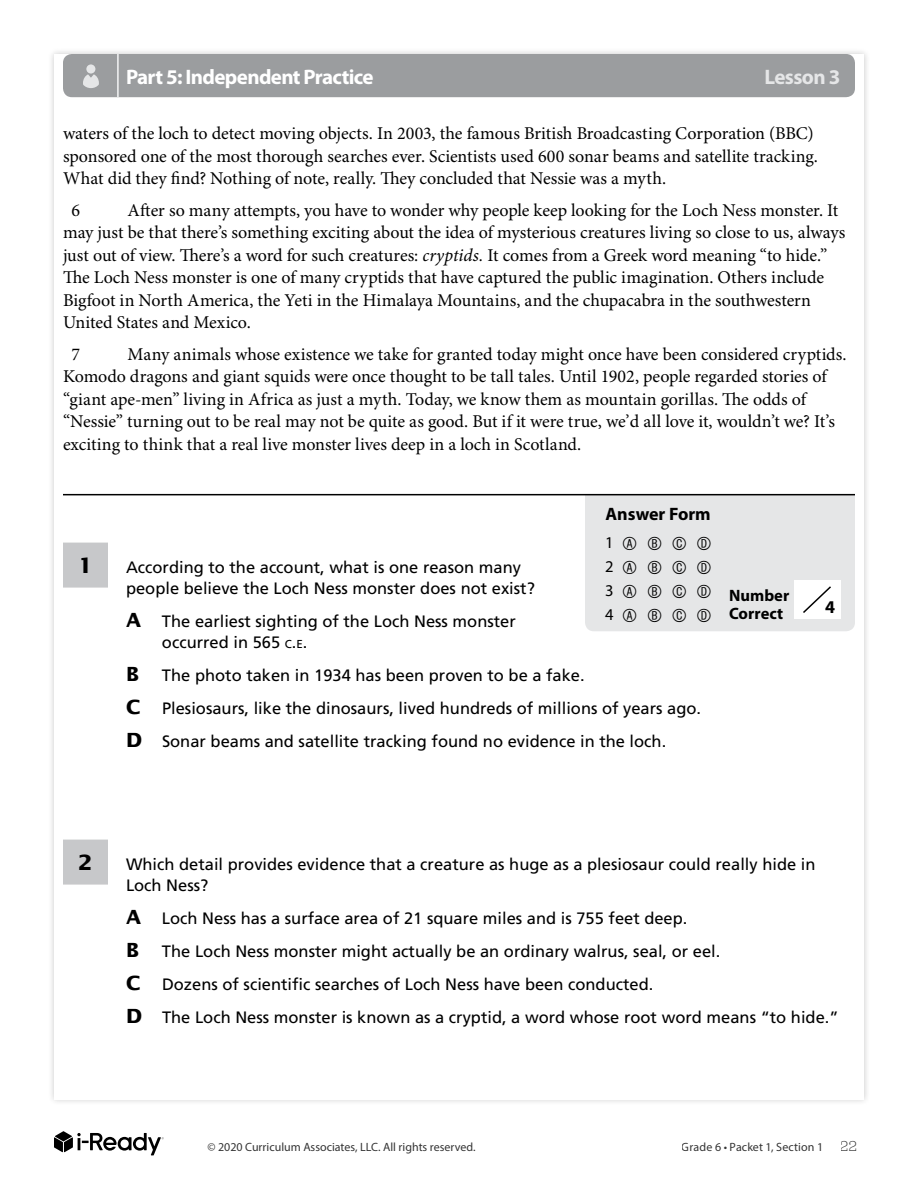
<style>
.page{position:relative;width:918px;height:1188px;background:#fff}
.page>*{position:absolute;margin:0;border:0;box-sizing:border-box;transform-origin:0 0}
.t1{font:700 21px "Myriad Pro";letter-spacing:-.03em;color:#fff}
.t2{font:700 21px "Myriad Pro";letter-spacing:-.03em;color:#e5e6e7}
.t3{font:700 21px "Lucida Sans Std";color:#000}
.t4{font:18px/22.5px "Minion Pro";letter-spacing:-.005em;color:#000}
.t5{font:18px/24px "Circle Frame";color:#000;text-align:justify}
.t6{font:700 18px "Myriad Pro";color:#000}
.t7{font:16.5px/33px "Frutiger LT Std";color:#000}
.t8{font:700 16.5px/18px "Myriad Pro";letter-spacing:.005em;color:#000}
.t9{font:12px "Myriad Pro";color:#000}
.s1{font-style:italic}
.s2{font-family:"Myriad Pro";font-size:16.5px}
.s3{font-family:"Lucida Sans Std";font-weight:700;font-size:19.5px}
.s4{font-size:11.55px}
.s5{font-style:inherit}
.s6{font-family:"Jubilat";font-weight:300;font-size:15px}
</style>
<div class="page">
<svg style="left:54px;top:1131px;width:110px;height:24px"></svg>
<div style="left:48px;top:48px;width:823px;height:1058px;background:#f3f3f3"></div>
<div style="left:54px;top:54px;width:810px;height:1046px;background:#fff"></div>
<div style="left:63px;top:54px;width:792px;height:43px;background:#9b9d9f;border-radius:9px"></div>
<div style="left:86px;top:64px;width:9px;height:10px;background:#e5e6e7;border-radius:50%"></div>
<svg style="left:83px;top:74px;width:16px;height:14px"></svg>
<hr style="left:117px;top:54px;width:1px;height:44px;background:#e5e6e7">
<div style="left:63px;top:543px;width:45px;height:45px;background:#c7c8ca"></div>
<div style="left:63px;top:840px;width:45px;height:45px;background:#c7c8ca"></div>
<div style="left:585px;top:495px;width:270px;height:22px;background:#e5e6e7"></div>
<div style="left:585px;top:496px;width:270px;height:135px;background:#e5e6e7;border-radius:9px"></div>
<div style="left:794px;top:581px;width:47px;height:38px;background:#fff"></div>
<svg style="left:803px;top:586px;width:28px;height:27px"></svg>
<hr style="left:63px;top:494px;width:792px;height:1px;background:#000">
<p class="t1" style="left:126px;top:65px;width:249px">Part 5: Independent Practice</p>
<p class="t2" style="left:765px;top:65px;width:77px">Lesson 3</p>
<p class="t4" style="left:63px;top:123px;width:756px">waters of the loch to detect moving objects. In 2003, the famous British Broadcasting Corporation (BBC) sponsored one of the most thorough searches ever. Scientists used 600 sonar beams and satellite tracking.<br>What did they find? Nothing of note, really. They concluded that Nessie was a myth.</p>
<p class="t4" style="left:72px;top:199px;width:10px">6</p>
<p class="t4" style="left:63px;top:199px;width:784px;text-indent:64px">After so many attempts, you have to wonder why people keep looking for the Loch Ness monster. It may just be that there’s something exciting about the idea of mysterious creatures living so close to us, always just out of view. There’s a word for such creatures: <span class="s1">cryptids.</span> It comes from a Greek word meaning “to hide.” The Loch Ness monster is one of many cryptids that have captured the public imagination. Others include Bigfoot in North America, the Yeti in the Himalaya Mountains, and the chupacabra in the southwestern United States and Mexico.</p>
<p class="t4" style="left:72px;top:343px;width:10px">7</p>
<p class="t4" style="left:63px;top:343px;width:785px;text-indent:64px">Many animals whose existence we take for granted today might once have been considered cryptids.<br>Komodo dragons and giant squids were once thought to be tall tales. Until 1902, people regarded stories of “giant ape-men” living in Africa as just a myth. Today, we know them as mountain gorillas. The odds of “Nessie” turning out to be real may not be quite as good. But if it were true, we’d all love it, wouldn’t we? It’s exciting to think that a real live monster lives deep in a loch in Scotland.</p>
<p class="t6" style="left:605px;top:503px;width:107px">Answer Form</p>
<p class="t5" style="left:605px;top:532px;width:108px"><span class="s2">1</span> A B C D <span class="s2">2</span> A B C D <span class="s2">3</span> A B C D <span class="s2">4</span> A B C D</p>
<p class="t3" style="left:78px;top:553px;width:16px">1</p>
<p class="t7" style="left:126px;top:556px;width:410px;line-height:21px">According to the account, what is one reason many people believe the Loch Ness monster does not exist?</p>
<p class="t7" style="left:162px;top:610px;width:355px;line-height:21px;text-indent:-36px"><span class="s3">A</span> The earliest sighting of the Loch Ness monster occurred in 565 <span class="s4">c</span><span class="s5">.</span><span class="s4">e</span>.</p>
<p class="t7" style="left:126px;top:658px;width:577px"><span class="s3">B</span> The photo taken in 1934 has been proven to be a fake.<br><span class="s3">C</span> Plesiosaurs, like the dinosaurs, lived hundreds of millions of years ago.<br><span class="s3">D</span> Sonar beams and satellite tracking found no evidence in the loch.</p>
<p class="t8" style="left:729px;top:587px;width:62px">Number<br>Correct</p>
<p class="t6" style="left:825px;top:596px;width:11px">4</p>
<p class="t3" style="left:78px;top:850px;width:16px">2</p>
<p class="t7" style="left:126px;top:853px;width:691px;line-height:21px">Which detail provides evidence that a creature as huge as a plesiosaur could really hide in<br>Loch Ness?</p>
<p class="t7" style="left:126px;top:901px;width:714px"><span class="s3">A</span> Loch Ness has a surface area of 21 square miles and is 755 feet deep.<br><span class="s3">B</span> The Loch Ness monster might actually be an ordinary walrus, seal, or eel.<br><span class="s3">C</span> Dozens of scientific searches of Loch Ness have been conducted.<br><span class="s3">D</span> The Loch Ness monster is known as a cryptid, a word whose root word means “to hide.”</p>
<p class="t9" style="left:207px;top:1139px;width:270px">© 2020 Curriculum Associates, LLC. All rights reserved.</p>
<p class="t9" style="left:682px;top:1139px;width:177px">Grade 6 • Packet 1, Section 1 <span class="s6">22</span></p>
</div>
